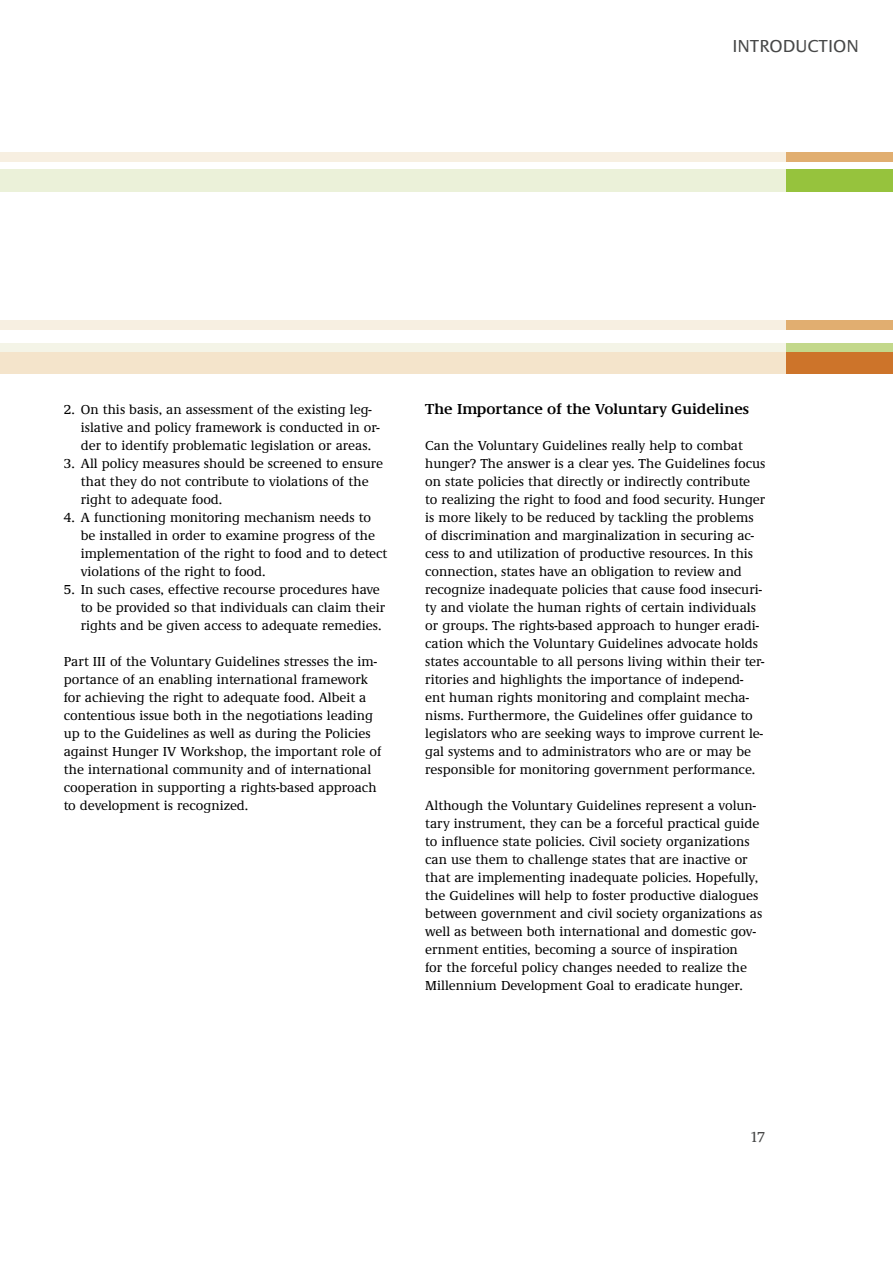
<style>
.page{position:relative;width:893px;height:1263px;background:#fff}
.page>*{position:absolute;margin:0;border:0;box-sizing:border-box;transform-origin:0 0}
.t1{font:18px "Praxis EF";color:#474848}
.t2{font:600 15px "Demos EF";color:#000}
.t3{font:500 15px "Demos EF";color:#474848}
.t4{font:500 13.5px/18px "Demos EF";color:#000}
</style>
<div class="page">
<div style="left:0;top:351px;width:893px;height:22px;background:#cd742a"></div>
<div style="left:0;top:343px;width:893px;height:8px;background:#c3d88b"></div>
<div style="left:0;top:321px;width:893px;height:9px;background:#e1ae70"></div>
<div style="left:0;top:169px;width:893px;height:23px;background:#96c33d"></div>
<div style="left:0;top:152px;width:893px;height:10px;background:#e1ae70"></div>
<svg style="left:0;top:320px;width:786px;height:54px"></svg>
<div style="left:0;top:351px;width:786px;height:22px;background:#f4e4cb"></div>
<div style="left:0;top:343px;width:786px;height:8px;background:#f4f4e7"></div>
<div style="left:0;top:321px;width:786px;height:9px;background:#f7efe1"></div>
<div style="left:0;top:169px;width:786px;height:23px;background:#ebf1d9"></div>
<div style="left:0;top:152px;width:786px;height:10px;background:#f7efe1"></div>
<h1 class="t1" style="left:732px;top:36px;width:128px">INTRODUCTION</h1>
<p class="t4" style="left:81px;top:401px;width:300px;text-indent:-17px">2. On this basis, an assessment of the existing leg&shy;islative and policy framework is conducted in or&shy;der to identify problematic legislation or areas.</p>
<p class="t4" style="left:81px;top:455px;width:304px;text-indent:-17px">3. All policy measures should be screened to ensure that they do not contribute to violations of the right to adequate food.</p>
<p class="t4" style="left:81px;top:509px;width:308px;text-indent:-17px">4. A functioning monitoring mechanism needs to be installed in order to examine progress of the implementation of the right to food and to detect violations of the right to food.</p>
<p class="t4" style="left:81px;top:581px;width:306px;text-indent:-17px">5. In such cases, effective recourse procedures have to be provided so that individuals can claim their rights and be given access to adequate remedies.</p>
<p class="t4" style="left:64px;top:653px;width:319px">Part III of the Voluntary Guidelines stresses the im&shy;portance of an enabling international framework for achieving the right to adequate food. Albeit a contentious issue both in the negotiations leading up to the Guidelines as well as during the Policies against Hunger IV Workshop, the important role of the international community and of international cooperation in supporting a rights-based approach to development is recognized.</p>
<p class="t2" style="left:425px;top:401px;width:325px">The Importance of the Voluntary Guidelines</p>
<p class="t4" style="left:425px;top:437px;width:342px">Can the Voluntary Guidelines really help to combat hunger? The answer is a clear yes. The Guidelines focus on state policies that directly or indirectly contribute to realizing the right to food and food security. Hunger is more likely to be reduced by tackling the problems of discrimination and marginalization in securing ac&shy;cess to and utilization of productive resources. In this connection, states have an obligation to review and recognize inadequate policies that cause food insecuri&shy;ty and violate the human rights of certain individuals or groups. The rights-based approach to hunger eradi&shy;cation which the Voluntary Guidelines advocate holds states accountable to all persons living within their ter&shy;ritories and highlights the importance of independ&shy;ent human rights monitoring and complaint mecha&shy;nisms. Furthermore, the Guidelines offer guidance to legislators who are seeking ways to improve current le&shy;gal systems and to administrators who are or may be responsible for monitoring government performance.</p>
<p class="t4" style="left:425px;top:797px;width:338px">Although the Voluntary Guidelines represent a volun&shy;tary instrument, they can be a forceful practical guide to influence state policies. Civil society organizations can use them to challenge states that are inactive or that are implementing inadequate policies. Hopefully, the Guidelines will help to foster productive dialogues between government and civil society organizations as well as between both international and domestic gov&shy;ernment entities, becoming a source of inspiration<br>for the forceful policy changes needed to realize the Millennium Development Goal to eradicate hunger.</p>
<p class="t3" style="left:750px;top:1129px;width:17px">17</p>
</div>
